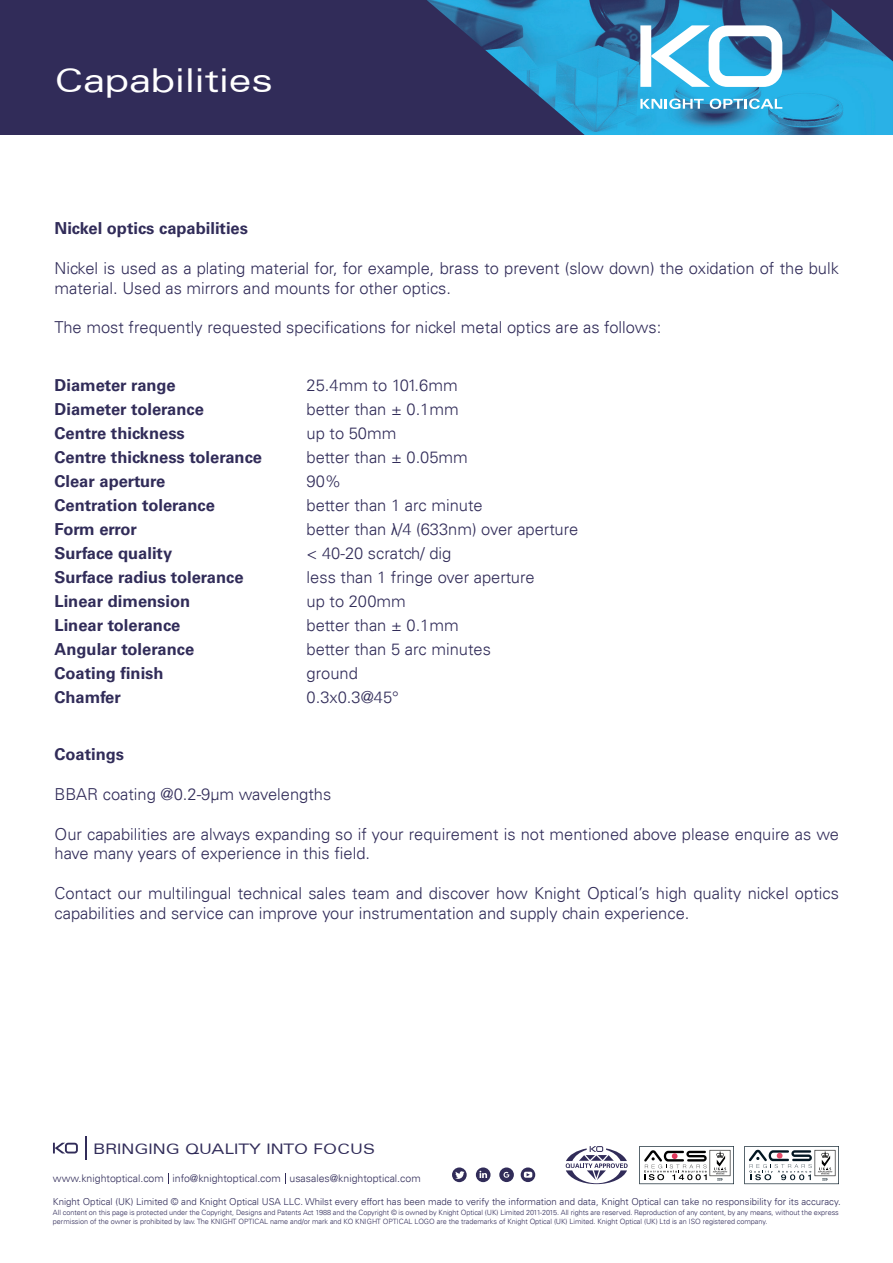
<style>
.page{position:relative;width:893px;height:1263px;background:#fff}
.page>*{position:absolute;margin:0;border:0;box-sizing:border-box;transform-origin:0 0}
.t1{font:expanded 33px "Univers";color:#fff}
.t2{font:300 16.5px/24px "Univers";color:#312c59}
.t3{font:700 16.5px/24px "Univers LT Std";color:#312c59}
.t4{font:expanded 14.55px "Univers";color:#312c59}
.t5{font:300 10.5px "Univers";color:#312c59}
.t6{font:300 9.6px "Univers";color:#312c59}
.t7{font:300 7.2px/8.7px "Univers";letter-spacing:-.005em;color:#312c59}
.s1{font-family:"Arial Narrow";font-weight:400}
</style>
<div class="page">
<div style="left:0;top:0;width:893px;height:134px;background:#312c59"></div>
<img style="left:427px;top:0;width:466px;height:135px">
<svg style="left:640px;top:99px;width:64px;height:10px"></svg>
<svg style="left:710px;top:99px;width:72px;height:10px"></svg>
<svg style="left:640px;top:25px;width:142px;height:62px;background:#89c5e0"></svg>
<svg style="left:53px;top:1143px;width:25px;height:10px"></svg>
<hr style="left:85px;top:1136px;width:2px;height:24px;background:#312c59">
<svg style="left:452px;top:1167px;width:15px;height:15px"></svg>
<div style="left:476px;top:1167px;width:14px;height:15px;background:#312c59;border-radius:50%"></div>
<svg style="left:455px;top:1171px;width:9px;height:8px"></svg>
<svg style="left:479px;top:1171px;width:8px;height:7px"></svg>
<div style="left:499px;top:1167px;width:15px;height:15px;background:#312c59;border-radius:50%"></div>
<svg style="left:503px;top:1171px;width:7px;height:7px"></svg>
<svg style="left:521px;top:1167px;width:14px;height:15px"></svg>
<svg style="left:524px;top:1172px;width:8px;height:6px"></svg>
<svg style="left:566px;top:1146px;width:62px;height:38px"></svg>
<svg style="left:639px;top:1146px;width:95px;height:38px"></svg>
<svg style="left:744px;top:1146px;width:95px;height:38px"></svg>
<h1 class="t1" style="left:54px;top:60px;width:220px">Capabilities</h1>
<p class="t3" style="left:55px;top:217px;width:195px">Nickel optics capabilities</p>
<p class="t2" style="left:55px;top:258px;width:786px;line-height:19.8px">Nickel is used as a plating material for, for example, brass to prevent (slow down) the oxidation of the bulk material. Used as mirrors and mounts for other optics.</p>
<p class="t2" style="left:55px;top:316px;width:608px">The most frequently requested specifications for nickel metal optics are as follows:</p>
<p class="t3" style="left:55px;top:373px;width:209px">Diameter range<br>Diameter tolerance<br>Centre thickness<br>Centre thickness tolerance<br>Clear aperture<br>Centration tolerance<br>Form error<br>Surface quality<br>Surface radius tolerance<br>Linear dimension<br>Linear tolerance<br>Angular tolerance<br>Coating finish<br>Chamfer</p>
<p class="t2" style="left:307px;top:373px;width:273px">25.4mm to 101.6mm<br>better than ± 0.1mm<br>up to 50mm<br>better than ± 0.05mm<br>90%<br>better than 1 arc minute<br>better than <span class="s1">λ</span>/4 (633nm) over aperture &lt; 40-20 scratch/ dig<br>less than 1 fringe over aperture<br>up to 200mm<br>better than ± 0.1mm<br>better than 5 arc minutes<br>ground<br>0.3x0.3@45°</p>
<p class="t3" style="left:55px;top:743px;width:71px">Coatings</p>
<p class="t2" style="left:55px;top:782px;width:278px">BBAR coating @0.2-9μm wavelengths</p>
<p class="t2" style="left:55px;top:824px;width:786px;line-height:19.8px">Our capabilities are always expanding so if your requirement is not mentioned above please enquire as we have many years of experience in this field.</p>
<p class="t2" style="left:55px;top:883px;width:786px;line-height:19.8px">Contact our multilingual technical sales team and discover how Knight Optical’s high quality nickel optics capabilities and service can improve your instrumentation and supply chain experience.</p>
<p class="t4" style="left:94px;top:1140px;width:283px">BRINGING QUALITY INTO FOCUS</p>
<p class="t5" style="left:53px;top:1172px;width:369px">www.knightoptical.com info@knightoptical.com usasales@knightoptical.com</p>
<p class="t6" style="left:53px;top:1196px;width:789px">Knight Optical (UK) Limited © and Knight Optical USA LLC. Whilst every effort has been made to verify the information and data, Knight Optical can take no responsibility for its accuracy.</p>
<p class="t7" style="left:53px;top:1208px;width:787px">All content on this page is protected under the Copyright, Designs and Patents Act 1988 and the Copyright © is owned by Knight Optical (UK) Limited 2011-2015. All rights are reserved. Reproduction of any content, by any means, without the express permission of the owner is prohibited by law. The KNIGHT OPTICAL name and/or mark and KO KNIGHT OPTICAL LOGO are the trademarks of Knight Optical (UK) Limited. Knight Optical (UK) Ltd is an ISO registered company.</p>
</div>
